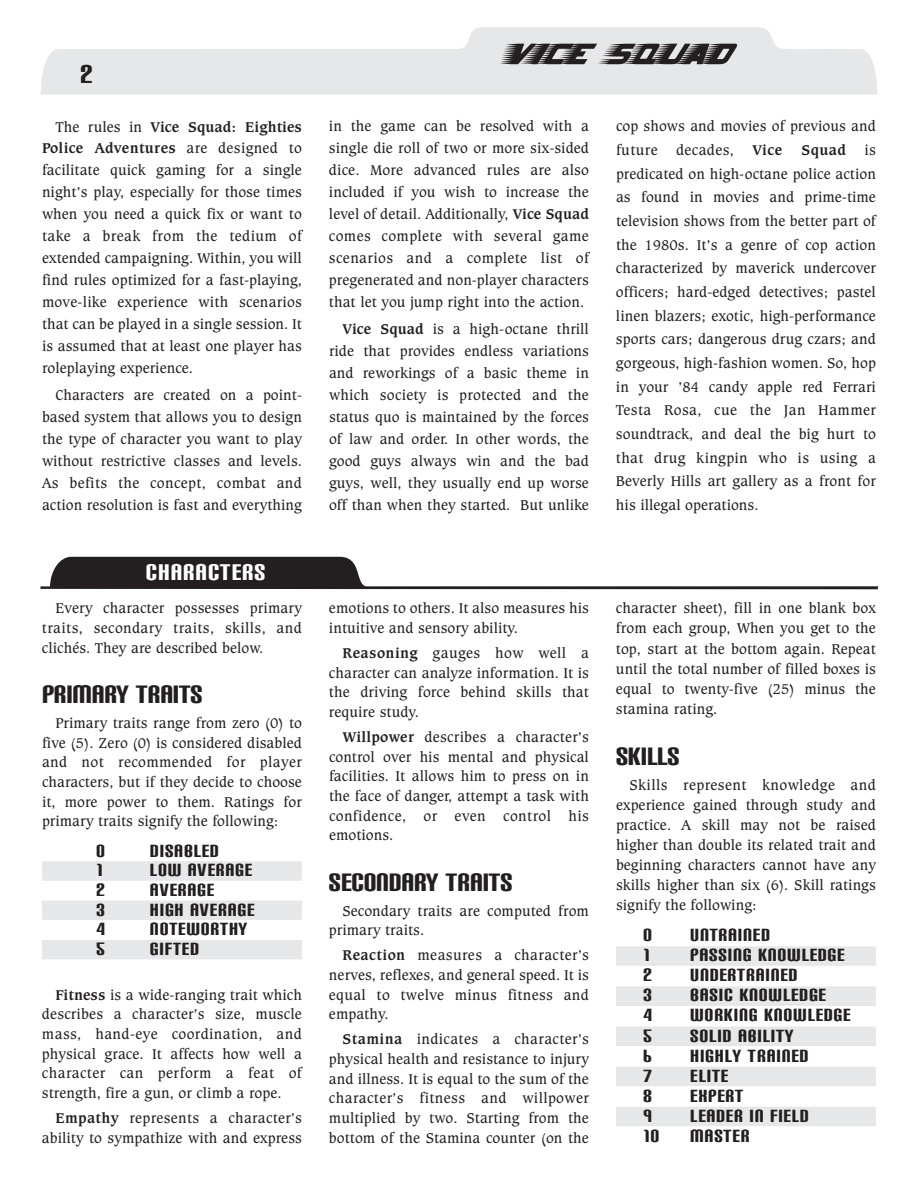
<style>
.page{position:relative;width:918px;height:1188px;background:#fff}
.page>*{position:absolute;margin:0;border:0;box-sizing:border-box;transform-origin:0 0}
.t1{font:36.75px "Barbatrick";color:#231f20;scale:1.43 1}
.t2{font:30px "Carbon Block";color:#231f20}
.t3{font:27px "Carbon Block";letter-spacing:.04em;color:#fff}
.t4{font:21px "Carbon Block";letter-spacing:.04em;color:#231f20}
.t5{font:15px/21.9px "Caxton BT";color:#231f20;text-align:justify}
.s1{font-weight:700}
</style>
<div class="page">
<svg style="left:40px;top:27px;width:838px;height:68px;fill:#e6e7e9"></svg>
<svg style="left:40px;top:557px;width:838px;height:32px"></svg>
<div style="left:42px;top:861px;width:260px;height:15px;background:#e6e7e9"></div>
<div style="left:42px;top:876px;width:260px;height:5px;background:#e6e7e9"></div>
<div style="left:42px;top:901px;width:260px;height:15px;background:#e6e7e9"></div>
<hr style="left:42px;top:916px;width:260px;height:4px;background:#e6e7e9">
<div style="left:42px;top:940px;width:260px;height:15px;background:#e6e7e9"></div>
<hr style="left:42px;top:955px;width:260px;height:4px;background:#e6e7e9">
<div style="left:616px;top:946px;width:260px;height:15px;background:#e6e7e9"></div>
<div style="left:616px;top:961px;width:260px;height:5px;background:#e6e7e9"></div>
<div style="left:616px;top:986px;width:260px;height:15px;background:#e6e7e9"></div>
<div style="left:616px;top:1001px;width:260px;height:5px;background:#e6e7e9"></div>
<div style="left:616px;top:1027px;width:260px;height:15px;background:#e6e7e9"></div>
<hr style="left:616px;top:1042px;width:260px;height:4px;background:#e6e7e9">
<div style="left:616px;top:1067px;width:260px;height:15px;background:#e6e7e9"></div>
<hr style="left:616px;top:1082px;width:260px;height:4px;background:#e6e7e9">
<div style="left:616px;top:1107px;width:260px;height:15px;background:#e6e7e9"></div>
<hr style="left:616px;top:1122px;width:260px;height:4px;background:#e6e7e9">
<h2 class="t2" style="left:80px;top:55px;width:14px">2</h2>
<p class="t5" style="left:42px;top:117px;width:262px;text-indent:14px">The rules in <span class="s1">Vice Squad: Eighties Police Adventures</span> are designed to facilitate quick gaming for a single night’s play, especially for those times when you need a quick fix or want to take a break from the tedium of extended campaigning. Within, you will find rules optimized for a fast-playing, move-like experience with scenarios that can be played in a single session. It is assumed that at least one player has roleplaying experience.</p>
<p class="t5" style="left:42px;top:386px;width:262px;text-indent:13px">Characters are created on a point&shy;based system that allows you to design the type of character you want to play without restrictive classes and levels.<br>As befits the concept, combat and action resolution is fast and everything</p>
<h3 class="t3" style="left:146px;top:555px;width:121px">CHARACTERS</h3>
<p class="t5" style="left:42px;top:600px;width:262px;line-height:19.6px;text-indent:14px">Every character possesses primary traits, secondary traits, skills, and clichés. They are described below.</p>
<h2 class="t2" style="left:42px;top:675px;width:162px">PRIMARY TRAITS</h2>
<p class="t5" style="left:42px;top:714px;width:262px;line-height:19.6px;text-indent:14px">Primary traits range from zero (0) to five (5). Zero (0) is considered disabled and not recommended for player characters, but if they decide to choose it, more power to them. Ratings for primary traits signify the following:</p>
<h3 class="t4" style="left:96px;top:837px;width:10px">0</h3>
<h3 class="t4" style="left:150px;top:837px;width:70px">DISABLED</h3>
<h3 class="t4" style="left:96px;top:857px;width:8px">1</h3>
<h3 class="t4" style="left:150px;top:857px;width:104px">LOW AVERAGE</h3>
<h3 class="t4" style="left:96px;top:876px;width:10px">2</h3>
<h3 class="t4" style="left:150px;top:876px;width:66px">AVERAGE</h3>
<h3 class="t4" style="left:96px;top:896px;width:10px">3</h3>
<h3 class="t4" style="left:150px;top:896px;width:106px">HIGH AVERAGE</h3>
<h3 class="t4" style="left:96px;top:916px;width:10px">4</h3>
<h3 class="t4" style="left:150px;top:916px;width:99px">NOTEWORTHY</h3>
<h3 class="t4" style="left:96px;top:935px;width:10px">5</h3>
<h3 class="t4" style="left:150px;top:935px;width:50px">GIFTED</h3>
<p class="t5" style="left:42px;top:986px;width:262px;line-height:19.6px;text-indent:14px"><span class="s1">Fitness</span> is a wide-ranging trait which describes a character’s size, muscle mass, hand-eye coordination, and physical grace. It affects how well a character can perform a feat of strength, fire a gun, or climb a rope.</p>
<p class="t5" style="left:42px;top:1110px;width:262px;line-height:19.6px;text-align:right"><span class="s1">Empathy</span> represents a character’s ability to sympathize with and express</p>
<h1 class="t1" style="left:502px;top:30px;width:160px">Vice Squad</h1>
<p class="t5" style="left:329px;top:117px;width:262px">in the game can be resolved with a single die roll of two or more six-sided dice. More advanced rules are also included if you wish to increase the level of detail. Additionally, <span class="s1">Vice Squad </span>comes complete with several game scenarios and a complete list of pregenerated and non-player characters that let you jump right into the action.</p>
<p class="t5" style="left:329px;top:320px;width:262px;text-indent:13px"><span class="s1">Vice Squad</span> is a high-octane thrill ride that provides endless variations and reworkings of a basic theme in which society is protected and the status quo is maintained by the forces of law and order. In other words, the good guys always win and the bad guys, well, they usually end up worse off than when they started. But unlike</p>
<p class="t5" style="left:616px;top:116px;width:261px;line-height:23.7px">cop shows and movies of previous and future decades, <span class="s1">Vice</span></p>
<p class="t5" style="left:616px;top:140px;width:262px;line-height:23.7px;text-indent:185px"><span class="s1">Squad</span> is predicated on high-octane police action as found in movies and prime-time television shows from the better part of the 1980s. It’s a genre of cop action characterized by maverick undercover officers; hard-edged detectives; pastel linen blazers; exotic, high-performance sports cars; dangerous drug czars; and gorgeous, high-fashion women. So, hop in your ’84 candy apple red Ferrari Testa Rosa, cue the Jan Hammer soundtrack, and deal the big hurt to that drug kingpin who is using a Beverly Hills art gallery as a front for his illegal operations.</p>
<p class="t5" style="left:329px;top:600px;width:261px;line-height:19.6px">emotions to others. It also measures his intuitive and sensory ability.</p>
<p class="t5" style="left:329px;top:645px;width:262px;line-height:19.6px;text-indent:14px"><span class="s1">Reasoning</span> gauges how well a character can analyze information. It is the driving force behind skills that require study.</p>
<p class="t5" style="left:329px;top:729px;width:262px;line-height:19.6px;text-indent:13px"><span class="s1">Willpower</span> describes a character’s control over his mental and physical facilities. It allows him to press on in the face of danger, attempt a task with confidence, or even control his emotions.</p>
<h2 class="t2" style="left:329px;top:863px;width:185px">SECONDARY TRAITS</h2>
<p class="t5" style="left:329px;top:902px;width:262px;line-height:19.6px;text-indent:14px">Secondary traits are computed from primary traits.</p>
<p class="t5" style="left:329px;top:947px;width:262px;line-height:19.6px;text-indent:14px"><span class="s1">Reaction</span> measures a character’s nerves, reflexes, and general speed. It is equal to twelve minus fitness and empathy.</p>
<p class="t5" style="left:329px;top:1031px;width:262px;line-height:19.6px;text-indent:14px"><span class="s1">Stamina</span> indicates a character’s physical health and resistance to injury and illness. It is equal to the sum of the character’s fitness and willpower multiplied by two. Starting from the bottom of the Stamina counter (on the</p>
<p class="t5" style="left:616px;top:600px;width:262px;line-height:20.1px">character sheet), fill in one blank box from each group, When you get to the top, start at the bottom again. Repeat until the total number of filled boxes is equal to twenty-five (25) minus the stamina rating.</p>
<h2 class="t2" style="left:616px;top:737px;width:65px">SKILLS</h2>
<p class="t5" style="left:616px;top:776px;width:262px;line-height:20.1px;text-indent:14px">Skills represent knowledge and experience gained through study and practice. A skill may not be raised higher than double its related trait and beginning characters cannot have any skills higher than six (6). Skill ratings signify the following:</p>
<h3 class="t4" style="left:643px;top:922px;width:10px">0</h3>
<h3 class="t4" style="left:690px;top:922px;width:81px">UNTRAINED</h3>
<h3 class="t4" style="left:643px;top:942px;width:8px">1</h3>
<h3 class="t4" style="left:690px;top:942px;width:156px">PASSING KNOWLEDGE</h3>
<h3 class="t4" style="left:643px;top:962px;width:10px">2</h3>
<h3 class="t4" style="left:690px;top:962px;width:109px">UNDERTRAINED</h3>
<h3 class="t4" style="left:643px;top:982px;width:10px">3</h3>
<h3 class="t4" style="left:690px;top:982px;width:137px">BASIC KNOWLEDGE</h3>
<h3 class="t4" style="left:643px;top:1002px;width:10px">4</h3>
<h3 class="t4" style="left:690px;top:1002px;width:162px">WORKING KNOWLEDGE</h3>
<h3 class="t4" style="left:643px;top:1022px;width:10px">5</h3>
<h3 class="t4" style="left:690px;top:1022px;width:105px">SOLID ABILITY</h3>
<h3 class="t4" style="left:643px;top:1042px;width:10px">6</h3>
<h3 class="t4" style="left:690px;top:1042px;width:120px">HIGHLY TRAINED</h3>
<h3 class="t4" style="left:643px;top:1062px;width:10px">7</h3>
<h3 class="t4" style="left:690px;top:1062px;width:39px">ELITE</h3>
<h3 class="t4" style="left:643px;top:1082px;width:10px">8</h3>
<h3 class="t4" style="left:690px;top:1082px;width:54px">EXPERT</h3>
<h3 class="t4" style="left:643px;top:1102px;width:10px">9</h3>
<h3 class="t4" style="left:690px;top:1102px;width:120px">LEADER IN FIELD</h3>
<h3 class="t4" style="left:643px;top:1122px;width:18px">10</h3>
<h3 class="t4" style="left:690px;top:1122px;width:61px">MASTER</h3>
</div>
